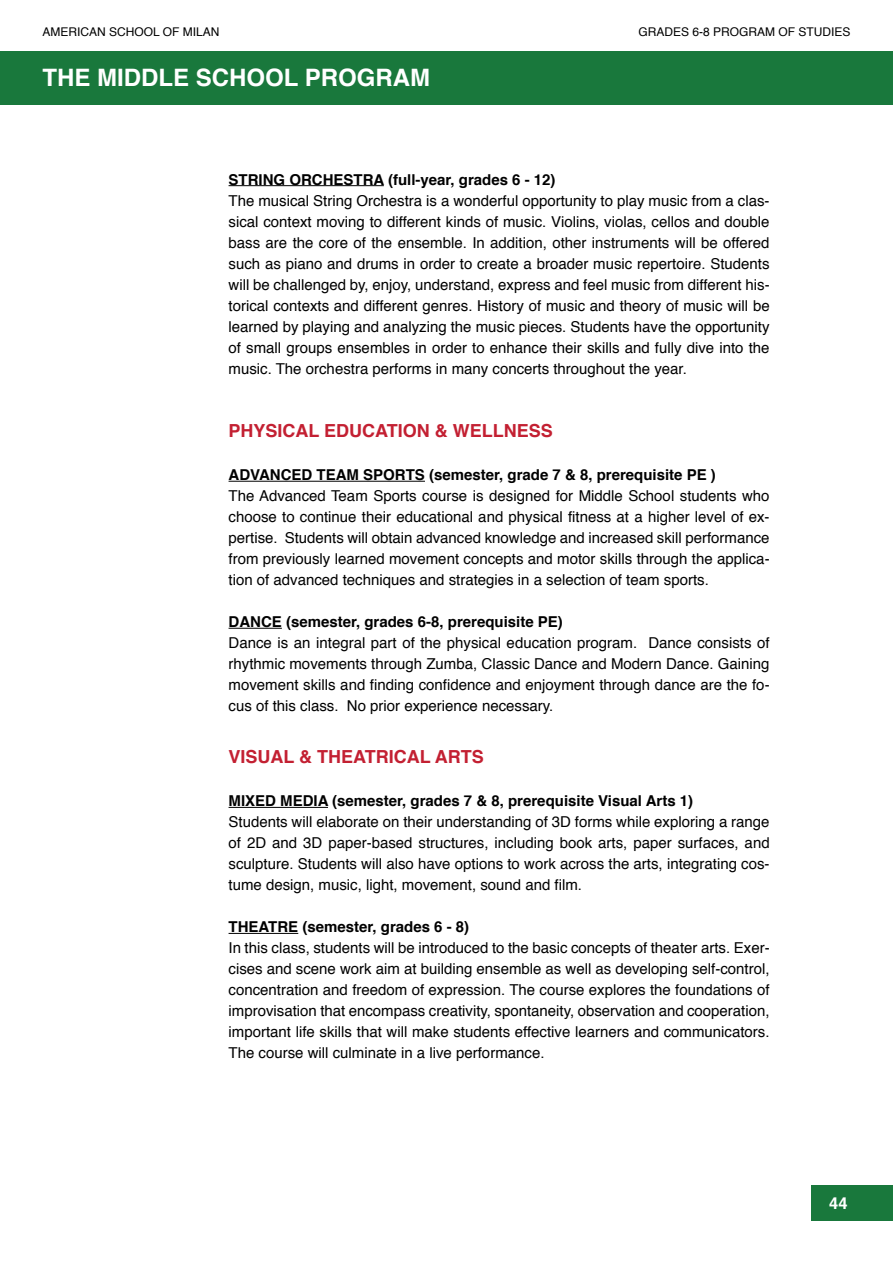
<style>
.page{position:relative;width:893px;height:1263px;background:#fff}
.page>*{position:absolute;margin:0;border:0;box-sizing:border-box;transform-origin:0 0}
.t1{font:700 24px "Helvetica";color:#fff}
.t2{font:700 18px "Helvetica";color:#c32032}
.t3{font:700 16.5px "Helvetica";color:#fff}
.t4{font:15px/21px "Helvetica";color:#000;text-align:justify}
.t5{font:700 15px "Helvetica";color:#000}
.t6{font:12px "Helvetica";color:#000}
</style>
<div class="page">
<div style="left:811px;top:1185px;width:82px;height:35px;background:#19783c"></div>
<div style="left:0;top:51px;width:893px;height:54px;background:#19783c"></div>
<hr style="left:229px;top:185px;width:155px;height:1px;background:#000">
<hr style="left:229px;top:481px;width:196px;height:1px;background:#000">
<hr style="left:229px;top:628px;width:53px;height:1px;background:#000">
<hr style="left:229px;top:807px;width:99px;height:1px;background:#000">
<hr style="left:229px;top:933px;width:69px;height:1px;background:#000">
<p class="t6" style="left:43px;top:23px;width:178px">AMERICAN SCHOOL OF MILAN</p>
<p class="t6" style="left:638px;top:23px;width:214px">GRADES 6-8 PROGRAM OF STUDIES</p>
<h1 class="t1" style="left:43px;top:58px;width:389px">THE MIDDLE SCHOOL PROGRAM</h1>
<p class="t5" style="left:229px;top:167px;width:329px">STRING ORCHESTRA (full-year, grades 6 - 12)</p>
<p class="t4" style="left:229px;top:190px;width:543px">The musical String Orchestra is a wonderful opportunity to play music from a clas&shy;sical context moving to different kinds of music. Violins, violas, cellos and double bass are the core of the ensemble. In addition, other instruments will be offered such as piano and drums in order to create a broader music repertoire. Students will be challenged by, enjoy, understand, express and feel music from different his&shy;torical contexts and different genres. History of music and theory of music will be learned by playing and analyzing the music pieces. Students have the opportunity of small groups ensembles in order to enhance their skills and fully dive into the music. The orchestra performs in many concerts throughout the year.</p>
<p class="t2" style="left:229px;top:416px;width:326px">PHYSICAL EDUCATION &amp; WELLNESS</p>
<p class="t5" style="left:229px;top:463px;width:489px">ADVANCED TEAM SPORTS (semester, grade 7 &amp; 8, prerequisite PE )</p>
<p class="t4" style="left:229px;top:486px;width:543px">The Advanced Team Sports course is designed for Middle School students who choose to continue their educational and physical fitness at a higher level of ex&shy;pertise. Students will obtain advanced knowledge and increased skill performance from previously learned movement concepts and motor skills through the applica&shy;tion of advanced techniques and strategies in a selection of team sports.</p>
<p class="t5" style="left:229px;top:610px;width:336px">DANCE (semester, grades 6-8, prerequisite PE)</p>
<p class="t4" style="left:229px;top:633px;width:543px">Dance is an integral part of the physical education program. Dance consists of rhythmic movements through Zumba, Classic Dance and Modern Dance. Gaining movement skills and finding confidence and enjoyment through dance are the fo&shy;cus of this class. No prior experience necessary.</p>
<p class="t2" style="left:229px;top:742px;width:257px">VISUAL &amp; THEATRICAL ARTS</p>
<p class="t5" style="left:229px;top:789px;width:466px">MIXED MEDIA (semester, grades 7 &amp; 8, prerequisite Visual Arts 1)</p>
<p class="t4" style="left:229px;top:812px;width:543px">Students will elaborate on their understanding of 3D forms while exploring a range of 2D and 3D paper-based structures, including book arts, paper surfaces, and sculpture. Students will also have options to work across the arts, integrating cos&shy;tume design, music, light, movement, sound and film.</p>
<p class="t5" style="left:229px;top:915px;width:242px">THEATRE (semester, grades 6 - 8)</p>
<p class="t4" style="left:229px;top:938px;width:543px">In this class, students will be introduced to the basic concepts of theater arts. Exer&shy;cises and scene work aim at building ensemble as well as developing self-control, concentration and freedom of expression. The course explores the foundations of improvisation that encompass creativity, spontaneity, observation and cooperation, important life skills that will make students effective learners and communicators.<br>The course will culminate in a live performance.</p>
<p class="t3" style="left:829px;top:1190px;width:20px">44</p>
</div>
